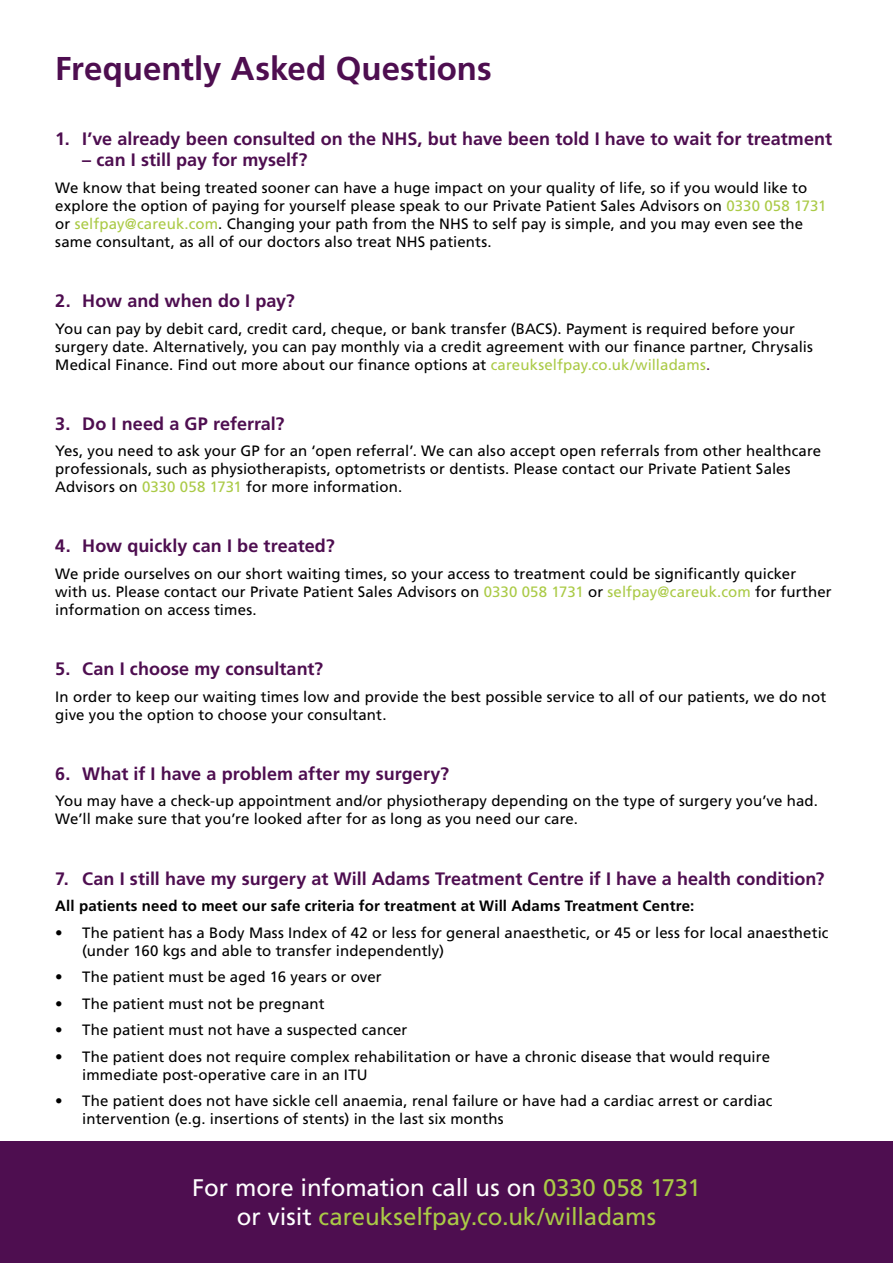
<style>
.page{position:relative;width:893px;height:1263px;background:#fff}
.page>*{position:absolute;margin:0;border:0;box-sizing:border-box;transform-origin:0 0}
.t1{font:700 33px "Frutiger LT Std";color:#4e0e50}
.t2{font:24px/28.8px "Frutiger LT Std";color:#aaca46;text-align:center}
.t3{font:700 18px "Frutiger LT Std";color:#4e0e50}
.t4{font:15px/18px "Frutiger LT Std";letter-spacing:.01em;color:#000}
.t5{font:700 15px "Frutiger LT Std";letter-spacing:.01em;color:#000}
.s1{color:#aaca46}
.s2{color:#4e0e50}
.s3{color:#fff}
</style>
<div class="page">
<div style="left:0;top:1141px;width:893px;height:122px;background:#4e0e50"></div>
<h1 class="t1" style="left:55px;top:49px;width:438px">Frequently Asked Questions</h1>
<p class="t3" style="left:55px;top:128px;width:778px">1. I’ve already been consulted on the NHS, but have been told I have to wait for treatment</p>
<p class="t3" style="left:82px;top:149px;width:227px">– can I still pay for myself?</p>
<p class="t4" style="left:55px;top:179px;width:773px">We know that being treated sooner can have a huge impact on your quality of life, so if you would like to explore the option of paying for yourself please speak to our Private Patient Sales Advisors on <span class="s1">0330 058 1731 </span>or <span class="s1">selfpay@careuk.com</span>. Changing your path from the NHS to self pay is simple, and you may even see the same consultant, as all of our doctors also treat NHS patients.</p>
<p class="t3" style="left:55px;top:290px;width:241px">2. How and when do I pay?</p>
<p class="t4" style="left:55px;top:319px;width:759px">You can pay by debit card, credit card, cheque, or bank transfer (BACS). Payment is required before your surgery date. Alternatively, you can pay monthly via a credit agreement with our finance partner, Chrysalis<br>Medical Finance. Find out more about our finance options at <span class="s1">careukselfpay.co.uk/willadams</span><span class="s2">.</span></p>
<p class="t3" style="left:55px;top:413px;width:231px">3. Do I need a GP referral?</p>
<p class="t4" style="left:55px;top:442px;width:767px">Yes, you need to ask your GP for an ‘open referral’. We can also accept open referrals from other healthcare professionals, such as physiotherapists, optometrists or dentists. Please contact our Private Patient Sales<br>Advisors on <span class="s1">0330 058 1731</span> for more information.</p>
<p class="t3" style="left:55px;top:536px;width:281px">4. How quickly can I be treated?</p>
<p class="t4" style="left:55px;top:565px;width:778px">We pride ourselves on our short waiting times, so your access to treatment could be significantly quicker with us. Please contact our Private Patient Sales Advisors on <span class="s1">0330 058 1731</span> or <span class="s1">selfpay@careuk.com</span> for further information on access times.</p>
<p class="t3" style="left:55px;top:658px;width:269px">5. Can I choose my consultant?</p>
<p class="t4" style="left:55px;top:687px;width:773px">In order to keep our waiting times low and provide the best possible service to all of our patients, we do not give you the option to choose your consultant.</p>
<p class="t3" style="left:55px;top:763px;width:395px">6. What if I have a problem after my surgery?</p>
<p class="t4" style="left:55px;top:792px;width:764px">You may have a check-up appointment and/or physiotherapy depending on the type of surgery you’ve had.<br>We’ll make sure that you’re looked after for as long as you need our care.</p>
<p class="t3" style="left:55px;top:868px;width:771px">7. Can I still have my surgery at Will Adams Treatment Centre if I have a health condition?</p>
<p class="t5" style="left:55px;top:897px;width:640px">All patients need to meet our safe criteria for treatment at Will Adams Treatment Centre:</p>
<p class="t4" style="left:82px;top:923px;width:748px;text-indent:-27px">• The patient has a Body Mass Index of 42 or less for general anaesthetic, or 45 or less for local anaesthetic (under 160 kgs and able to transfer independently)</p>
<p class="t4" style="left:55px;top:968px;width:328px">• The patient must be aged 16 years or over</p>
<p class="t4" style="left:55px;top:994px;width:271px">• The patient must not be pregnant</p>
<p class="t4" style="left:55px;top:1021px;width:354px">• The patient must not have a suspected cancer</p>
<p class="t4" style="left:82px;top:1047px;width:689px;text-indent:-27px">• The patient does not require complex rehabilitation or have a chronic disease that would require immediate post-operative care in an ITU</p>
<p class="t4" style="left:82px;top:1092px;width:692px;text-indent:-27px">• The patient does not have sickle cell anaemia, renal failure or have had a cardiac arrest or cardiac intervention (e.g. insertions of stents) in the last six months</p>
<h2 class="t2" style="left:192px;top:1173px;width:510px"><span class="s3">For more infomation call us on</span> 0330 058 1731 <span class="s3">or visit</span> careukselfpay.co.uk/willadams</h2>
</div>
